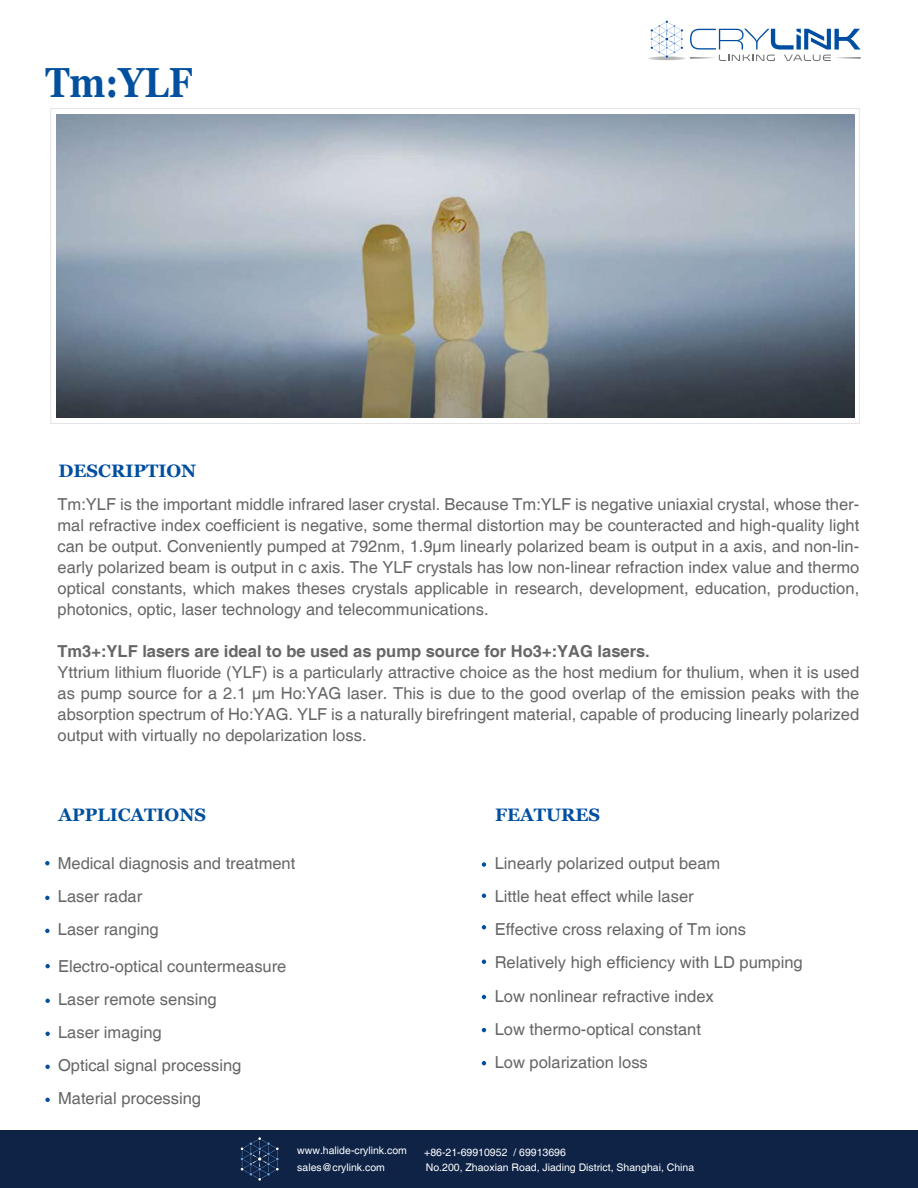
<style>
.page{position:relative;width:918px;height:1188px;background:#fff}
.page>*{position:absolute;margin:0;border:0;box-sizing:border-box;transform-origin:0 0}
.t1{font:700 42px "Georgia";color:#02509e;scale:.84 1}
.t2{font:700 18px "Georgia";color:#004ea1}
.t3{font:700 18px "Georgia";color:#00509d}
.t4{font:16.5px/21px "Helvetica";color:#666;text-align:justify}
.t5{font:16.5px/33px "Helvetica";color:#666667}
.t6{font:700 16.5px "Helvetica";color:#666}
.t7{font:10.5px/15px "Helvetica";color:#fff}
</style>
<div class="page">
<div style="left:51px;top:108px;width:809px;height:316px;background:#fff;border:1px solid #e5e5e5"></div>
<hr style="left:646px;top:56px;width:41px;height:4px;background:#f9f9f9;border-radius:50%">
<hr style="left:647px;top:56px;width:39px;height:4px;background:#f1f2f2;border-radius:50%">
<hr style="left:648px;top:57px;width:38px;height:3px;background:#d6d7d7;border-radius:50%">
<hr style="left:650px;top:57px;width:34px;height:3px;background:#d0d1d1;border-radius:50%">
<hr style="left:652px;top:57px;width:30px;height:3px;background:#cbcccc;border-radius:50%">
<hr style="left:654px;top:57px;width:26px;height:3px;background:#c6c7c7;border-radius:50%">
<hr style="left:656px;top:57px;width:22px;height:3px;background:#c1c2c2;border-radius:50%">
<svg style="left:651px;top:21px;width:32px;height:38px"></svg>
<svg style="left:690px;top:29px;width:171px;height:32px"></svg>
<svg style="left:482px;top:862px;width:4px;height:5px"></svg>
<svg style="left:482px;top:894px;width:4px;height:4px"></svg>
<svg style="left:482px;top:925px;width:4px;height:4px"></svg>
<svg style="left:482px;top:960px;width:4px;height:4px"></svg>
<svg style="left:482px;top:995px;width:4px;height:4px"></svg>
<svg style="left:482px;top:1028px;width:4px;height:4px"></svg>
<svg style="left:482px;top:1061px;width:4px;height:4px"></svg>
<svg style="left:45px;top:861px;width:5px;height:4px"></svg>
<svg style="left:45px;top:896px;width:5px;height:4px"></svg>
<svg style="left:45px;top:929px;width:5px;height:4px"></svg>
<div style="left:0;top:1130px;width:918px;height:58px;background:#0e2346"></div>
<svg style="left:241px;top:1137px;width:38px;height:44px"></svg>
<img style="left:56px;top:114px;width:798px;height:303px">
<svg style="left:45px;top:964px;width:5px;height:4px"></svg>
<svg style="left:45px;top:999px;width:5px;height:4px"></svg>
<svg style="left:45px;top:1032px;width:5px;height:4px"></svg>
<svg style="left:45px;top:1065px;width:5px;height:4px"></svg>
<svg style="left:45px;top:1098px;width:5px;height:4px"></svg>
<h1 class="t1" style="left:45px;top:56px;width:176px">Tm:YLF</h1>
<p class="t2" style="left:59px;top:460px;width:139px">DESCRIPTION</p>
<p class="t4" style="left:58px;top:495px;width:803px">Tm:YLF is the important middle infrared laser crystal. Because Tm:YLF is negative uniaxial crystal, whose ther&shy;mal refractive index coefficient is negative, some thermal distortion may be counteracted and high-quality light can be output. Conveniently pumped at 792nm, 1.9µm linearly polarized beam is output in a axis, and non-lin&shy;early polarized beam is output in c axis. The YLF crystals has low non-linear refraction index value and thermo optical constants, which makes theses crystals applicable in research, development, education, production, photonics, optic, laser technology and telecommunications.</p>
<p class="t6" style="left:58px;top:641px;width:594px">Tm3+:YLF lasers are ideal to be used as pump source for Ho3+:YAG lasers.</p>
<p class="t4" style="left:58px;top:663px;width:803px">Yttrium lithium fluoride (YLF) is a particularly attractive choice as the host medium for thulium, when it is used as pump source for a 2.1 µm Ho:YAG laser. This is due to the good overlap of the emission peaks with the absorption spectrum of Ho:YAG. YLF is a naturally birefringent material, capable of producing linearly polarized output with virtually no depolarization loss.</p>
<p class="t3" style="left:59px;top:803px;width:149px">APPLICATIONS</p>
<p class="t5" style="left:58px;top:848px;width:239px">Medical diagnosis and treatment<br>Laser radar<br>Laser ranging</p>
<p class="t5" style="left:58px;top:951px;width:230px">Electro-optical countermeasure<br>Laser remote sensing<br>Laser imaging<br>Optical signal processing<br>Material processing</p>
<p class="t7" style="left:297px;top:1143px;width:111px">www.halide-crylink.com</p>
<p class="t7" style="left:297px;top:1160px;width:89px">sales@crylink.com</p>
<p class="t2" style="left:495px;top:803px;width:107px">FEATURES</p>
<p class="t5" style="left:495px;top:847px;width:310px">Linearly polarized output beam<br>Little heat effect while laser<br>Effective cross relaxing of Tm ions Relatively high efficiency with LD pumping</p>
<p class="t5" style="left:495px;top:981px;width:221px">Low nonlinear refractive index<br>Low thermo-optical constant<br>Low polarization loss</p>
<p class="t7" style="left:424px;top:1145px;width:271px">+86-21-69910952 / 69913696<br>No.200, Zhaoxian Road, Jiading District, Shanghai, China</p>
</div>
